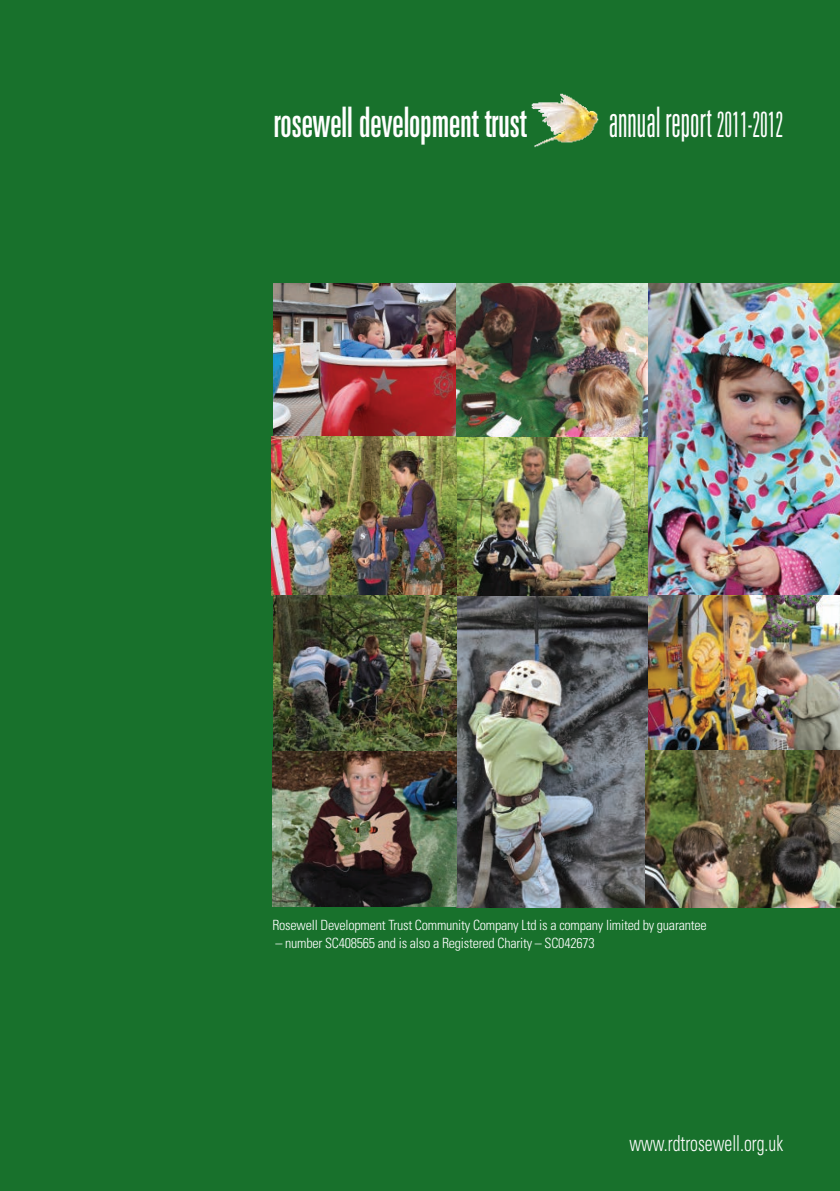
<style>
.page{position:relative;width:840px;height:1191px;background:#fff}
.page>*{position:absolute;margin:0;border:0;box-sizing:border-box;transform-origin:0 0}
.t1{font:ultra-condensed 42px "Univers";color:#fff;scale:.8 1}
.t2{font:300 ultra-condensed 42px "Univers";color:#fff;scale:.8 1}
.t3{font:300 condensed 22px "Univers";color:#fff;scale:.8 1}
.t4{font:300 condensed 14px "Univers";letter-spacing:-.015em;color:#fff}
.s1{font-size:35px}
</style>
<div class="page">
<div style="left:0;top:0;width:839px;height:1191px;background:#18712c"></div>
<img style="left:531px;top:93px;width:68px;height:55px">
<img style="left:647px;top:283px;width:192px;height:467px">
<img style="left:456px;top:437px;width:191px;height:470px">
<img style="left:273px;top:283px;width:374px;height:154px">
<img style="left:644px;top:750px;width:195px;height:157px">
<img style="left:271px;top:437px;width:185px;height:469px">
<p class="t1" style="left:273px;top:98px;width:317px">rosewell development trust</p>
<p class="t2" style="left:608px;top:100px;width:219px">annual report <span class="s1">2011-2012</span></p>
<p class="t4" style="left:272px;top:916px;width:435px">Rosewell Development Trust Community Company Ltd is a company limited by guarantee</p>
<p class="t4" style="left:275px;top:934px;width:321px">– number SC408565 and is also a Registered Charity – SC042673</p>
<p class="t3" style="left:629px;top:1130px;width:193px">www.rdtrosewell.org.uk</p>
</div>
